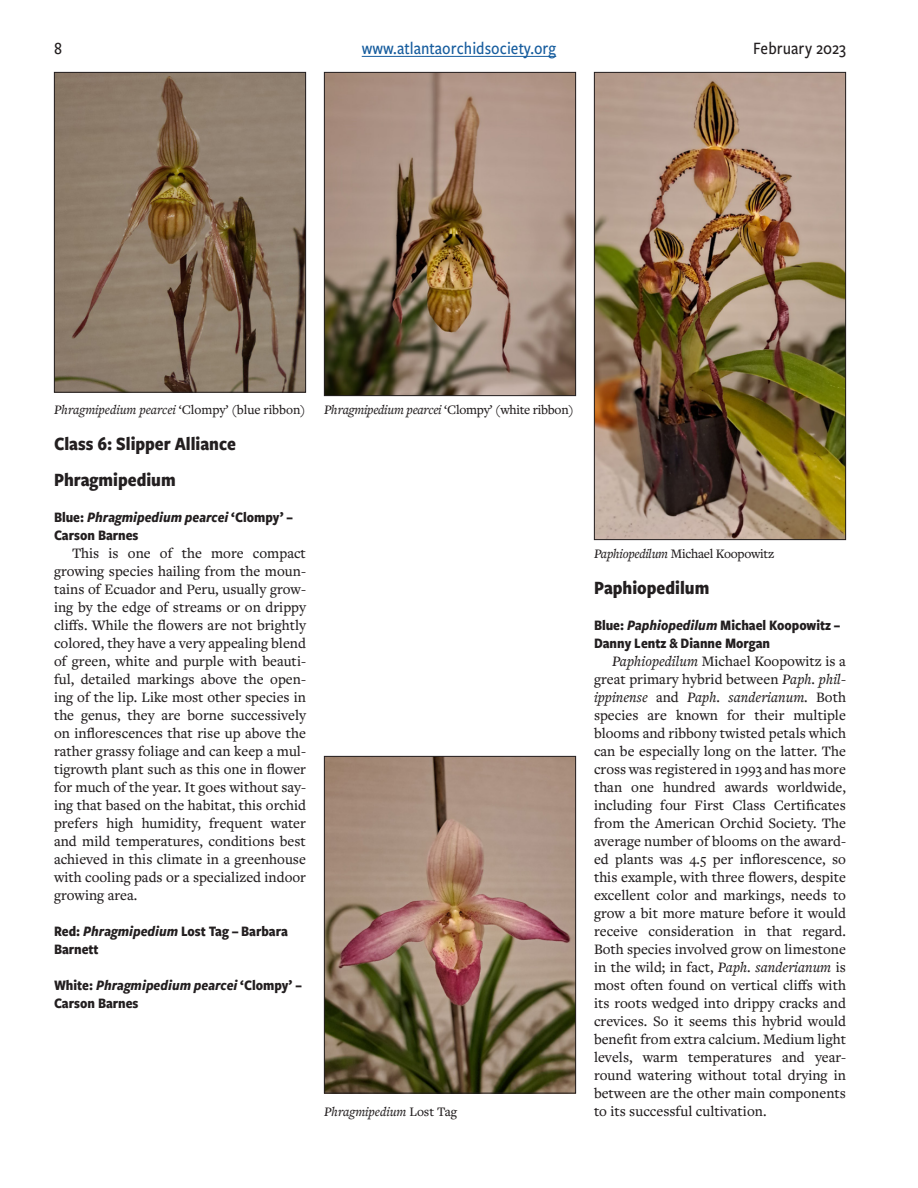
<style>
.page{position:relative;width:918px;height:1188px;background:#fff}
.page>*{position:absolute;margin:0;border:0;box-sizing:border-box;transform-origin:0 0}
.class{font:700 19.5px "Freight Sans Cnd Pro";color:#231f20}
.t1{font:500 18px "Freight Sans Cnd Pro";color:#175d9e}
.t2{font:500 18px "Freight Sans Cnd Pro";color:#231f20}
.text{font:500 15px/18px "Freight Text Pro";color:#231f20;text-align:justify}
.ribbon_title{font:700 15px/18px "Freight Sans Cnd Pro";color:#231f20}
.t3{font:500 13.5px "Freight Text Pro";letter-spacing:-.02em;color:#231f20}
.t4{font:italic 500 13.5px "Freight Text Pro";letter-spacing:-.005em;color:#231f20}
.s1{font-style:normal}
.s2{font-style:italic}
</style>
<div class="page">
<hr style="left:362px;top:56px;width:194px;height:1px;background:#175d9e">
<img style="left:56px;top:74px;width:248px;height:317px">
<div style="left:54px;top:72px;width:252px;height:321px;border:1px solid #231f20"></div>
<img style="left:326px;top:758px;width:248px;height:334px">
<div style="left:324px;top:756px;width:252px;height:338px;border:1px solid #231f20"></div>
<img style="left:326px;top:74px;width:248px;height:320px">
<div style="left:324px;top:72px;width:252px;height:324px;border:1px solid #231f20"></div>
<img style="left:596px;top:74px;width:248px;height:464px">
<div style="left:594px;top:72px;width:252px;height:468px;border:1px solid #231f20"></div>
<p class="t2" style="left:54px;top:36px;width:9px">8</p>
<p class="t1" style="left:362px;top:36px;width:196px">www.atlantaorchidsociety.org</p>
<p class="t2" style="left:753px;top:36px;width:94px">February 2023</p>
<p class="t4" style="left:54px;top:401px;width:253px">Phragmipedium pearcei <span class="s1">‘Clompy’ (blue ribbon)</span></p>
<p class="class" style="left:54px;top:430px;width:184px">Class 6: Slipper Alliance</p>
<p class="class" style="left:54px;top:466px;width:123px">Phragmipedium</p>
<p class="ribbon_title" style="left:54px;top:508px;width:241px">Blue: <span class="s2">Phragmipedium pearcei</span> ‘Clompy’ –<br>Carson Barnes</p>
<p class="text" style="left:54px;top:544px;width:254px;text-indent:18px">This is one of the more compact growing species hailing from the moun&shy;tains of Ecuador and Peru, usually grow&shy;ing by the edge of streams or on drippy cliffs. While the flowers are not brightly colored, they have a very appealing blend of green, white and purple with beauti&shy;ful, detailed markings above the open&shy;ing of the lip. Like most other species in the genus, they are borne successively on inflorescences that rise up above the rather grassy foliage and can keep a mul&shy;tigrowth plant such as this one in flower for much of the year. It goes without say&shy;ing that based on the habitat, this orchid prefers high humidity, frequent water and mild temperatures, conditions best achieved in this climate in a greenhouse with cooling pads or a specialized indoor growing area.</p>
<p class="ribbon_title" style="left:54px;top:922px;width:235px">Red: <span class="s2">Phragmipedium</span> Lost Tag <span class="s2">–</span> Barbara<br>Barnett</p>
<p class="ribbon_title" style="left:54px;top:976px;width:250px">White: <span class="s2">Phragmipedium pearcei</span> ‘Clompy’ –<br>Carson Barnes</p>
<p class="t3" style="left:324px;top:401px;width:251px"><span class="s2">Phragmipedium pearcei</span> ‘Clompy’ (white ribbon)</p>
<p class="t4" style="left:324px;top:1103px;width:135px">Phragmipedium <span class="s1">Lost Tag</span></p>
<p class="t3" style="left:594px;top:545px;width:182px"><span class="s2">Paphiopedilum</span> Michael Koopowitz</p>
<p class="class" style="left:594px;top:574px;width:117px">Paphiopedilum</p>
<p class="ribbon_title" style="left:594px;top:616px;width:248px">Blue: <span class="s2">Paphiopedilum</span> Michael Koopowitz –<br>Danny Lentz &amp; Dianne Morgan</p>
<p class="text" style="left:594px;top:652px;width:254px;text-indent:18px"><span class="s2">Paphiopedilum</span> Michael Koopowitz is a great primary hybrid between <span class="s2">Paph. phil&shy;ippinense</span> and <span class="s2">Paph. sanderianum.</span> Both species are known for their multiple blooms and ribbony twisted petals which can be especially long on the latter. The cross was registered in 1993 and has more than one hundred awards worldwide, including four First Class Certificates from the American Orchid Society. The average number of blooms on the award&shy;ed plants was 4.5 per inflorescence, so this example, with three flowers, despite excellent color and markings, needs to grow a bit more mature before it would receive consideration in that regard.<br>Both species involved grow on limestone in the wild; in fact, <span class="s2">Paph. sanderianum</span> is most often found on vertical cliffs with its roots wedged into drippy cracks and crevices. So it seems this hybrid would benefit from extra calcium. Medium light levels, warm temperatures and year&shy;round watering without total drying in between are the other main components to its successful cultivation.</p>
</div>
